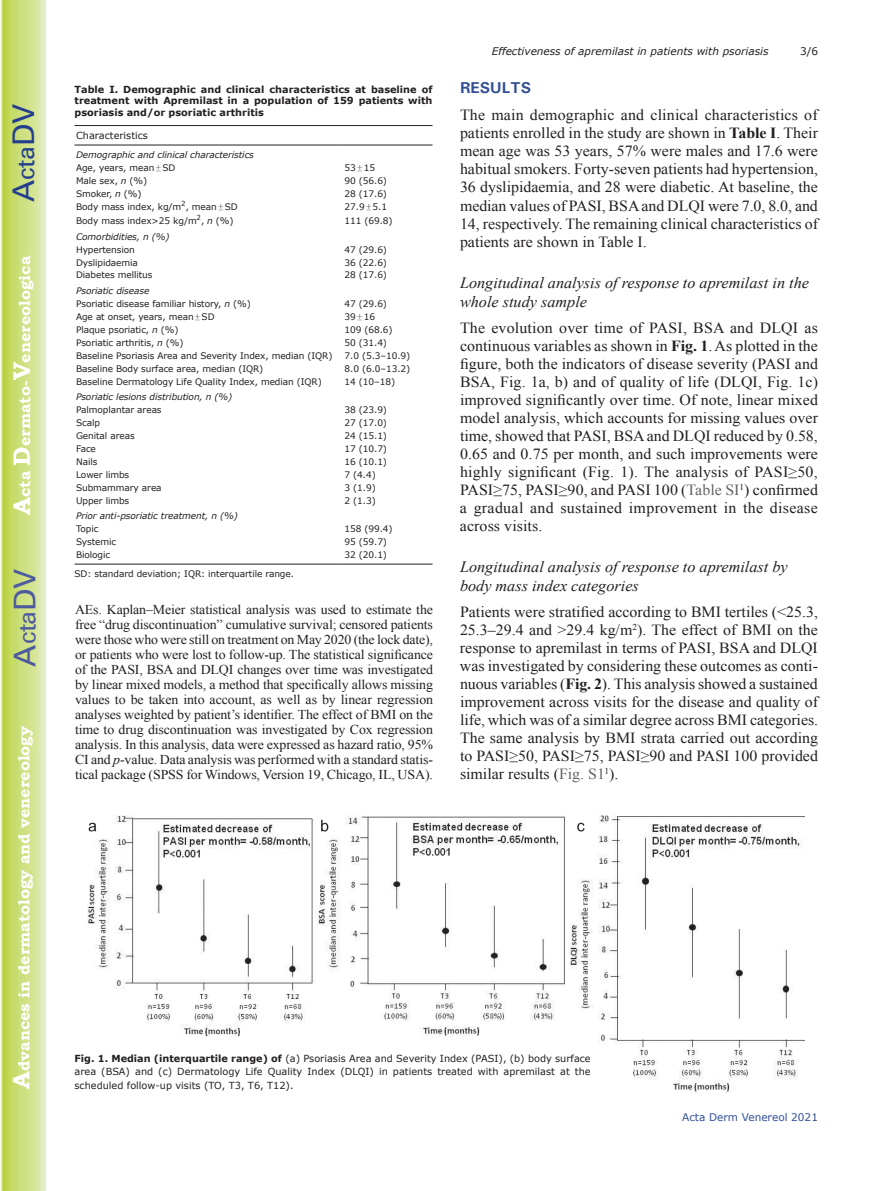
<style>
.page{position:relative;width:893px;height:1191px;background:#fff}
.page>*{position:absolute;margin:0;border:0;box-sizing:border-box;transform-origin:0 0}
.t1{font:30px "Univers";color:#4d5a9e}
.t2{font:30px "Univers";color:#253f8e}
.t3{font:italic 15.75px/19px "Times New Roman";color:#231f20}
.t4{font:700 15.75px "Bookman Old Style";color:#fff}
.t5{font:700 15.75px "Univers";color:#324f95}
.t6{font:15.45px/18px "Times New Roman";color:#231f20;text-align:justify}
.t7{font:13.5px/15px "Times New Roman";letter-spacing:-.01em;color:#231f20;text-align:justify}
.t8{font:italic 10.5px "Verdana";color:#231f20}
.t9{font:10.5px "Verdana";color:#324f95}
.t10{font:10.5px "Verdana";color:#231f20}
.t11{font:9.75px/13.5px "Verdana";color:#231f20;text-align:justify}
.t12{font:700 9.75px/11.7px "Verdana";color:#231f20;text-align:justify}
.t13{font:9px/12.9px "Verdana";letter-spacing:-.01em;color:#231f20}
.t14{font:italic 9px/12.9px "Verdana";letter-spacing:-.01em;color:#231f20}
.s1{font-size:24px}
.s2{font-style:normal}
.s3{font-family:"Perpetua";font-style:normal}
.s4{font-family:"Perpetua"}
.s5{font-style:italic}
.s6{font-weight:700}
.s7{color:#636366}
</style>
<div class="page">
<svg style="left:1px;top:0;width:45px;height:1191px;background:#cfe084"></svg>
<hr style="left:75px;top:125px;width:268px;height:1px;background:#231f20">
<hr style="left:343px;top:125px;width:90px;height:1px;background:#231f20">
<hr style="left:75px;top:145px;width:268px;height:1px;background:#231f20">
<hr style="left:343px;top:145px;width:90px;height:1px;background:#231f20">
<hr style="left:75px;top:564px;width:268px;height:1px;background:#231f20">
<hr style="left:343px;top:564px;width:90px;height:1px;background:#231f20">
<img style="left:88px;top:816px;width:717px;height:276px">
<h1 class="t2" style="left:6px;top:202px;width:100px;rotate:-90deg">A<span class="s1">cta</span>DV</h1>
<p class="t4" style="left:15px;top:515px;width:260px;rotate:-90deg"><span class="s1">A</span>cta <span class="s1">D</span>ermato-<span class="s1">V</span>enereologica</p>
<h1 class="t1" style="left:7px;top:666px;width:100px;rotate:-90deg">A<span class="s1">cta</span>DV</h1>
<p class="t4" style="left:15px;top:1088px;width:364px;rotate:-90deg"><span class="s1">A</span>dvances in dermatology and venereology</p>
<p class="t12" style="left:75px;top:83px;width:359px">Table I. Demographic and clinical characteristics at baseline of treatment with Apremilast in a population of 159 patients with psoriasis and/or psoriatic arthritis</p>
<p class="t11" style="left:76px;top:129px;width:74px">Characteristics</p>
<p class="t14" style="left:76px;top:148px;width:179px">Demographic and clinical characteristics<br><span class="s2">Age, years, mean</span><span class="s3">±</span><span class="s2">SD</span></p>
<p class="t13" style="left:345px;top:161px;width:32px">53<span class="s4">±</span>15</p>
<p class="t13" style="left:76px;top:174px;width:73px">Male sex, <span class="s5">n</span> (%)</p>
<p class="t13" style="left:345px;top:174px;width:44px">90 (56.6)</p>
<p class="t13" style="left:76px;top:187px;width:67px">Smoker, <span class="s5">n</span> (%)</p>
<p class="t13" style="left:345px;top:187px;width:44px">28 (17.6)</p>
<p class="t13" style="left:76px;top:201px;width:163px">Body mass index, kg/m<sup>2</sup>, mean<span class="s4">±</span>SD</p>
<p class="t13" style="left:345px;top:201px;width:44px">27.9<span class="s4">±</span>5.1</p>
<p class="t13" style="left:76px;top:214px;width:159px">Body mass index&gt;25 kg/m<sup>2</sup>, <span class="s5">n</span> (%)</p>
<p class="t13" style="left:345px;top:214px;width:50px">111 (69.8)</p>
<p class="t14" style="left:76px;top:230px;width:95px">Comorbidities, n (%)</p>
<p class="t13" style="left:76px;top:243px;width:60px">Hypertension</p>
<p class="t13" style="left:345px;top:243px;width:44px">47 (29.6)</p>
<p class="t13" style="left:76px;top:256px;width:63px">Dyslipidaemia</p>
<p class="t13" style="left:345px;top:256px;width:44px">36 (22.6)</p>
<p class="t13" style="left:76px;top:269px;width:78px">Diabetes mellitus</p>
<p class="t13" style="left:345px;top:269px;width:44px">28 (17.6)</p>
<p class="t13" style="left:76px;top:285px;width:176px"><span class="s5">Psoriatic disease<br></span>Psoriatic disease familiar history, <span class="s5">n</span> (%)</p>
<p class="t13" style="left:345px;top:298px;width:44px">47 (29.6)</p>
<p class="t13" style="left:76px;top:310px;width:140px">Age at onset, years, mean<span class="s4">±</span>SD</p>
<p class="t13" style="left:345px;top:310px;width:32px">39<span class="s4">±</span>16</p>
<p class="t13" style="left:76px;top:323px;width:104px">Plaque psoriatic, <span class="s5">n</span> (%)</p>
<p class="t13" style="left:345px;top:323px;width:50px">109 (68.6)</p>
<p class="t13" style="left:76px;top:336px;width:109px">Psoriatic arthritis, <span class="s5">n</span> (%)</p>
<p class="t13" style="left:345px;top:336px;width:44px">50 (31.4)</p>
<p class="t13" style="left:76px;top:349px;width:258px">Baseline Psoriasis Area and Severity Index, median (IQR)</p>
<p class="t13" style="left:345px;top:349px;width:67px">7.0 (5.3–10.9)</p>
<p class="t13" style="left:76px;top:362px;width:189px">Baseline Body surface area, median (IQR)</p>
<p class="t13" style="left:345px;top:362px;width:67px">8.0 (6.0–13.2)</p>
<p class="t13" style="left:76px;top:375px;width:247px">Baseline Dermatology Life Quality Index, median (IQR)</p>
<p class="t13" style="left:345px;top:375px;width:52px">14 (10–18)</p>
<p class="t14" style="left:76px;top:391px;width:158px">Psoriatic lesions distribution, n (%)</p>
<p class="t13" style="left:76px;top:404px;width:87px">Palmoplantar areas</p>
<p class="t13" style="left:345px;top:404px;width:44px">38 (23.9)</p>
<p class="t13" style="left:76px;top:416px;width:25px">Scalp</p>
<p class="t13" style="left:345px;top:416px;width:44px">27 (17.0)</p>
<p class="t13" style="left:76px;top:429px;width:60px">Genital areas</p>
<p class="t13" style="left:345px;top:429px;width:44px">24 (15.1)</p>
<p class="t13" style="left:76px;top:442px;width:21px">Face</p>
<p class="t13" style="left:345px;top:442px;width:44px">17 (10.7)</p>
<p class="t13" style="left:76px;top:455px;width:23px">Nails</p>
<p class="t13" style="left:345px;top:455px;width:44px">16 (10.1)</p>
<p class="t13" style="left:76px;top:468px;width:55px">Lower limbs</p>
<p class="t13" style="left:345px;top:468px;width:33px">7 (4.4)</p>
<p class="t13" style="left:76px;top:481px;width:87px">Submammary area</p>
<p class="t13" style="left:345px;top:481px;width:33px">3 (1.9)</p>
<p class="t13" style="left:76px;top:494px;width:55px">Upper limbs</p>
<p class="t13" style="left:345px;top:494px;width:33px">2 (1.3)</p>
<p class="t14" style="left:76px;top:510px;width:163px">Prior anti-psoriatic treatment, n (%)</p>
<p class="t13" style="left:76px;top:523px;width:24px">Topic</p>
<p class="t13" style="left:345px;top:523px;width:50px">158 (99.4)</p>
<p class="t13" style="left:76px;top:535px;width:42px">Systemic</p>
<p class="t13" style="left:345px;top:535px;width:44px">95 (59.7)</p>
<p class="t13" style="left:76px;top:548px;width:36px">Biologic</p>
<p class="t13" style="left:345px;top:548px;width:44px">32 (20.1)</p>
<p class="t13" style="left:75px;top:567px;width:221px">SD: standard deviation; IQR: interquartile range.</p>
<p class="t7" style="left:75px;top:602px;width:360px">AEs. Kaplan–Meier statistical analysis was used to estimate the free “drug discontinuation” cumulative survival; censored patients were those who were still on treatment on May 2020 (the lock date), or patients who were lost to follow-up. The statistical significance of the PASI, BSA and DLQI changes over time was investigated by linear mixed models, a method that specifically allows missing values to be taken into account, as well as by linear regression analyses weighted by patient’s identifier. The effect of BMI on the time to drug discontinuation was investigated by Cox regression analysis. In this analysis, data were expressed as hazard ratio, 95% CI and <span class="s5">p</span>-value. Data analysis was performed with a standard statis&shy;tical package (SPSS for Windows, Version 19, Chicago, IL, USA).</p>
<p class="t8" style="left:492px;top:44px;width:278px">Effectiveness of apremilast in patients with psoriasis</p>
<p class="t10" style="left:800px;top:44px;width:20px">3/6</p>
<p class="t5" style="left:460px;top:78px;width:73px">RESULTS</p>
<p class="t6" style="left:460px;top:106px;width:360px">The main demographic and clinical characteristics of patients enrolled in the study are shown in <span class="s6">Table I</span>. Their mean age was 53 years, 57% were males and 17.6 were habitual smokers. Forty-seven patients had hypertension, 36 dyslipidaemia, and 28 were diabetic. At baseline, the median values of PASI, BSA and DLQI were 7.0, 8.0, and 14, respectively. The remaining clinical characteristics of patients are shown in Table I.</p>
<p class="t3" style="left:460px;top:273px;width:350px">Longitudinal analysis of response to apremilast in the whole study sample</p>
<p class="t6" style="left:460px;top:318px;width:360px">The evolution over time of PASI, BSA and DLQI as continuous variables as shown in <span class="s6">Fig. 1</span>. As plotted in the figure, both the indicators of disease severity (PASI and BSA, Fig. 1a, b) and of quality of life (DLQI, Fig. 1c) improved significantly over time. Of note, linear mixed model analysis, which accounts for missing values over time, showed that PASI, BSA and DLQI reduced by 0.58, 0.65 and 0.75 per month, and such improvements were highly significant (Fig. 1). The analysis of PASI≥50, PASI≥75, PASI≥90, and PASI 100 (<span class="s7">Table SI</span><sup>1</sup>) confirmed a gradual and sustained improvement in the disease across visits.</p>
<p class="t3" style="left:460px;top:557px;width:329px">Longitudinal analysis of response to apremilast by body mass index categories</p>
<p class="t6" style="left:460px;top:602px;width:360px">Patients were stratified according to BMI tertiles (&lt;25.3, 25.3–29.4 and &gt;29.4 kg/m<sup>2</sup>). The effect of BMI on the response to apremilast in terms of PASI, BSA and DLQI was investigated by considering these outcomes as conti&shy;nuous variables (<span class="s6">Fig. 2</span>). This analysis showed a sustained improvement across visits for the disease and quality of life, which was of a similar degree across BMI categories.<br>The same analysis by BMI strata carried out according to PASI≥50, PASI≥75, PASI≥90 and PASI 100 provided similar results (<span class="s7">Fig. S1</span><sup>1</sup>).</p>
<p class="t11" style="left:75px;top:1051px;width:518px"><span class="s6">Fig. 1. Median (interquartile range) of</span> (a) Psoriasis Area and Severity Index (PASI), (b) body surface area (BSA) and (c) Dermatology Life Quality Index (DLQI) in patients treated with apremilast at the scheduled follow-up visits (TO, T3, T6, T12).</p>
<p class="t9" style="left:682px;top:1110px;width:137px">Acta Derm Venereol 2021</p>
</div>
